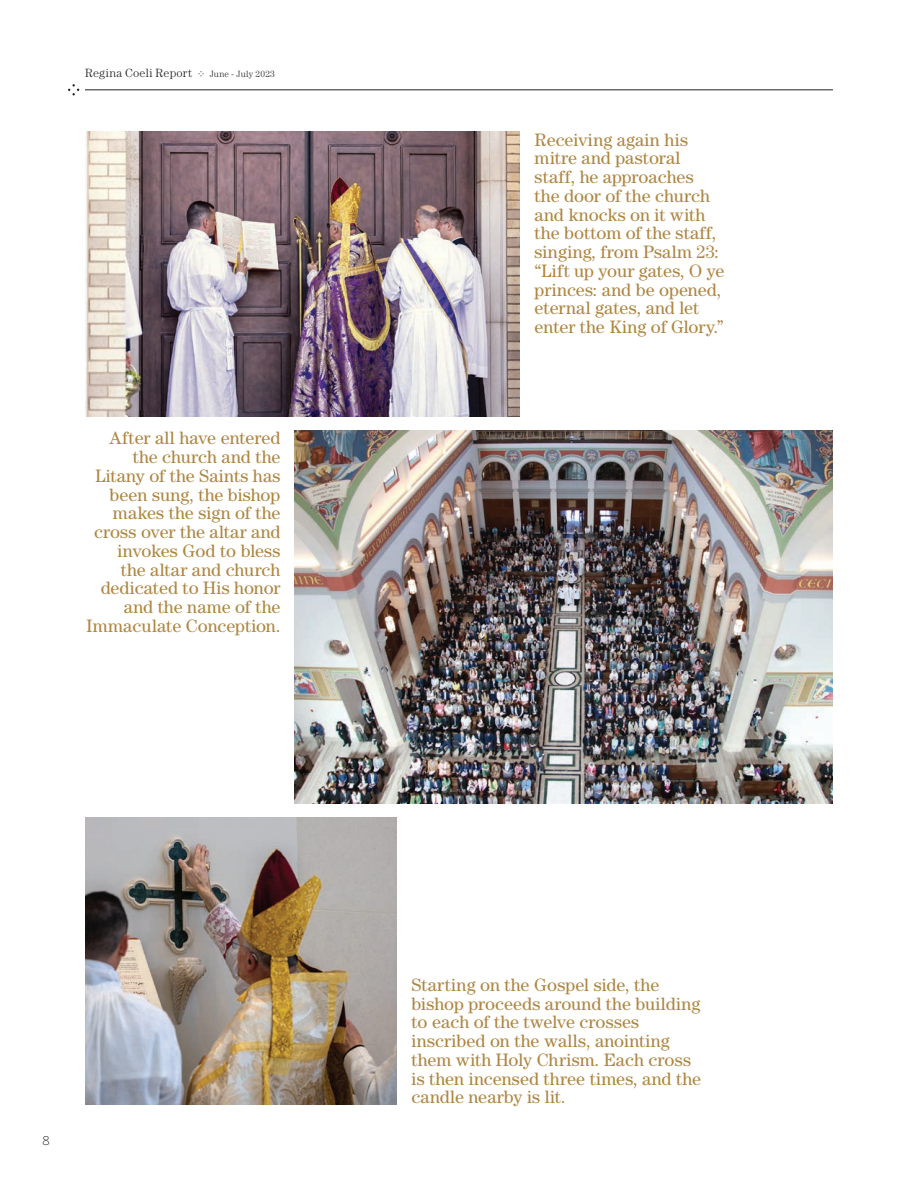
<style>
.page{position:relative;width:918px;height:1188px;background:#fff}
.page>*{position:absolute;margin:0;border:0;box-sizing:border-box;transform-origin:0 0}
.t1{font:18px/18.8px "Century Std";color:#ae8642}
.t2{font:300 12px "Century Std";letter-spacing:.02em;color:#231f20}
.t3{font:300 12px "Benton Sans";color:#231f20}
.t4{font:300 9px "Century Std";letter-spacing:.025em;color:#231f20}
</style>
<div class="page">
<svg style="left:198px;top:71px;width:6px;height:5px"></svg>
<hr style="left:85px;top:90px;width:748px;height:1px;background:#231f20">
<svg style="left:68px;top:84px;width:11px;height:11px"></svg>
<img style="left:85px;top:131px;width:435px;height:285px">
<img style="left:294px;top:431px;width:539px;height:372px">
<img style="left:85px;top:818px;width:312px;height:287px">
<p class="t2" style="left:85px;top:66px;width:109px">Regina Coeli Report</p>
<p class="t4" style="left:210px;top:69px;width:67px">June - July 2023</p>
<p class="t1" style="left:86px;top:429px;width:196px;text-align:right">After all have entered the church and the<br>Litany of the Saints has been sung, the bishop makes the sign of the cross over the altar and invokes God to bless<br>the altar and church dedicated to His honor and the name of the<br>Immaculate Conception.</p>
<p class="t1" style="left:535px;top:130px;width:191px">Receiving again his mitre and pastoral staff, he approaches<br>the door of the church and knocks on it with the bottom of the staff, singing, from Psalm 23: “Lift up your gates, O ye princes: and be opened, eternal gates, and let enter the King of Glory.”</p>
<p class="t3" style="left:43px;top:1134px;width:9px">8</p>
<p class="t1" style="left:411px;top:975px;width:291px">Starting on the Gospel side, the bishop proceeds around the building to each of the twelve crosses inscribed on the walls, anointing them with Holy Chrism. Each cross is then incensed three times, and the candle nearby is lit.</p>
</div>
